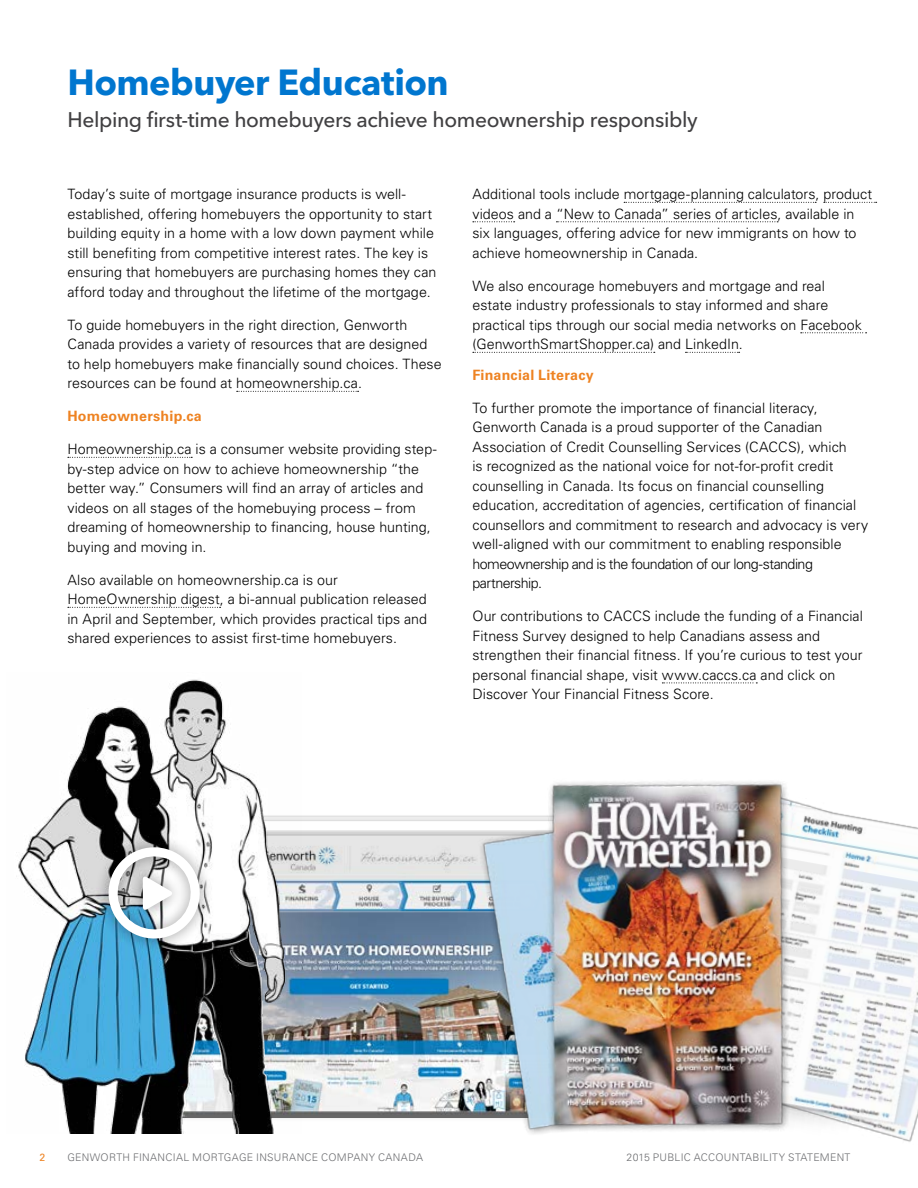
<style>
.page{position:relative;width:918px;height:1188px;background:#fff}
.page>*{position:absolute;margin:0;border:0;box-sizing:border-box;transform-origin:0 0}
.t1{font:700 36px "Avenir Next LT Pro";letter-spacing:-.015em;color:#0076cf}
.t2{font:500 21px "Avenir Next LT Pro";letter-spacing:-.02em;color:#414042}
.t3{font:300 14.25px/19.5px "Univers LT Std";color:#000}
.t4{font:700 14.25px "Univers LT Std";letter-spacing:.015em;color:#ee8322}
.t5{font:300 10.5px "Univers LT Std";letter-spacing:.025em;color:#6d6e71}
.t6{font:10.5px "Univers LT Std";color:#ee8322}
</style>
<div class="page">
<img style="left:302px;top:945px;width:103px;height:173px">
<img style="left:819px;top:808px;width:99px;height:334px">
<img style="left:16px;top:679px;width:286px;height:455px">
<img style="left:405px;top:781px;width:414px;height:353px">
<div style="left:95px;top:834px;width:118px;height:118px;background:#000;opacity:.4"></div>
<img style="left:102px;top:816px;width:493px;height:129px">
<svg style="left:624px;top:202px;width:192px;height:1px"></svg>
<svg style="left:824px;top:202px;width:53px;height:1px"></svg>
<svg style="left:473px;top:221px;width:42px;height:1px"></svg>
<svg style="left:556px;top:221px;width:222px;height:1px"></svg>
<svg style="left:801px;top:332px;width:66px;height:1px"></svg>
<svg style="left:473px;top:352px;width:182px;height:1px"></svg>
<svg style="left:686px;top:352px;width:54px;height:1px"></svg>
<svg style="left:662px;top:683px;width:95px;height:1px"></svg>
<svg style="left:237px;top:391px;width:122px;height:1px"></svg>
<svg style="left:68px;top:457px;width:124px;height:1px"></svg>
<svg style="left:68px;top:607px;width:153px;height:1px"></svg>
<h1 class="t1" style="left:68px;top:60px;width:383px">Homebuyer Education</h1>
<h2 class="t2" style="left:68px;top:107px;width:632px">Helping first-time homebuyers achieve homeownership responsibly</h2>
<p class="t3" style="left:68px;top:185px;width:370px">Today’s suite of mortgage insurance products is well&shy;established, offering homebuyers the opportunity to start building equity in a home with a low down payment while still benefiting from competitive interest rates. The key is ensuring that homebuyers are purchasing homes they can afford today and throughout the lifetime of the mortgage.</p>
<p class="t3" style="left:68px;top:315px;width:376px">To guide homebuyers in the right direction, Genworth Canada provides a variety of resources that are designed to help homebuyers make fi nancially sound choices. These resources can be found at homeownership.ca.</p>
<p class="t4" style="left:68px;top:408px;width:136px">Homeownership.ca</p>
<p class="t3" style="left:68px;top:439px;width:371px">Homeownership.ca is a consumer website providing step&shy;by-step advice on how to achieve homeownership “the better way.” Consumers will fi nd an array of articles and videos on all stages of the homebuying process – from dreaming of homeownership to fi nancing, house hunting, buying and moving in.</p>
<p class="t3" style="left:68px;top:570px;width:361px">Also available on homeownership.ca is our HomeOwnership digest, a bi-annual publication released in April and September, which provides practical tips and shared experiences to assist fi rst-time homebuyers.</p>
<p class="t3" style="left:472px;top:185px;width:401px">Additional tools include mortgage-planning calculators, product videos and a “New to Canada” series of articles, available in six languages, offering advice for new immigrants on how to achieve homeownership in Canada.</p>
<p class="t3" style="left:472px;top:276px;width:391px">We also encourage homebuyers and mortgage and real estate industry professionals to stay informed and share practical tips through our social media networks on Facebook (GenworthSmartShopper.ca) and LinkedIn.</p>
<p class="t4" style="left:472px;top:367px;width:123px">Financial Literacy</p>
<p class="t3" style="left:472px;top:398px;width:397px">To further promote the importance of fi nancial literacy, Genworth Canada is a proud supporter of the Canadian Association of Credit Counselling Services (CACCS), which<br>is recognized as the national voice for not-for-profit credit counselling in Canada. Its focus on fi nancial counselling education, accreditation of agencies, certification of fi nancial counsellors and commitment to research and advocacy is very well-aligned with our commitment to enabling responsible homeownership and is the foundation of our long-standing partnership.</p>
<p class="t3" style="left:472px;top:607px;width:392px">Our contributions to CACCS include the funding of a Financial Fitness Survey designed to help Canadians assess and strengthen their fi nancial fitness. If you’re curious to test your personal fi nancial shape, visit www.caccs.ca and click on Discover Your Financial Fitness Score.</p>
<p class="t6" style="left:39px;top:1151px;width:7px">2</p>
<p class="t5" style="left:68px;top:1151px;width:357px">GENWORTH FINANCIAL MORTGAGE INSURANCE COMPANY CANADA</p>
<p class="t5" style="left:627px;top:1151px;width:225px">2015 PUBLIC ACCOUNTABILITY STATEMENT</p>
</div>
